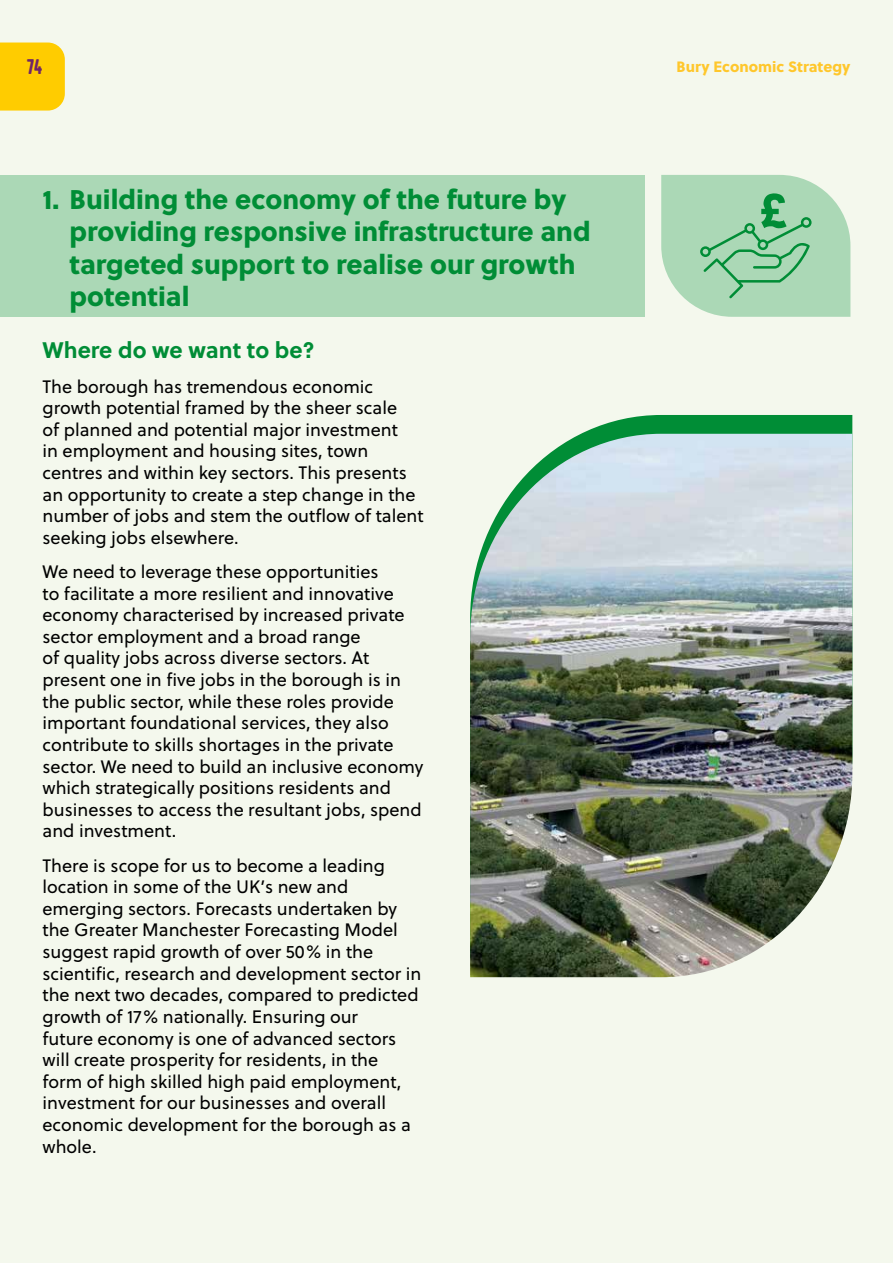
<style>
.page{position:relative;width:893px;height:1263px;background:#f4f8ed}
.page>*{position:absolute;margin:0;border:0;box-sizing:border-box;transform-origin:0 0}
.t1{font:27px/32.4px "Soleil Xb";color:#008d36}
.Base{font:700 22.5px "Soleil";color:#008d36}
.Base-2{font:18px/21.6px "Soleil";color:#000}
.t2{font:700 18px "Aptly";color:#702567}
._10_Reg_Left{font:15px "Soleil Xb";color:#ffc72c}
</style>
<div class="page">
<div style="left:0;top:175px;width:644px;height:142px;background:#abd8b6"></div>
<svg style="left:661px;top:175px;width:189px;height:142px;background:#a6d5b2"></svg>
<svg style="left:580px;top:415px;width:272px;height:19px;background:#199849"></svg>
<img style="left:470px;top:434px;width:382px;height:543px">
<div style="left:0;top:43px;width:65px;height:68px;background:#fc0"></div>
<p class="t2" style="left:27px;top:56px;width:17px">74</p>
<p class="_10_Reg_Left" style="left:676px;top:55px;width:176px">Bury Economic Strategy</p>
<p class="t1" style="left:70px;top:182px;width:523px;text-indent:-27px">1. Building the economy of the future by providing responsive infrastructure and targeted support to realise our growth potential</p>
<p class="Base" style="left:43px;top:333px;width:274px">Where do we want to be?</p>
<p class="Base-2" style="left:43px;top:375px;width:383px">The borough has tremendous economic growth potential framed by the sheer scale<br>of planned and potential major investment<br>in employment and housing sites, town centres and within key sectors. This presents an opportunity to create a step change in the number of jobs and stem the outflow of talent seeking jobs elsewhere.</p>
<p class="Base-2" style="left:43px;top:560px;width:383px">We need to leverage these opportunities<br>to facilitate a more resilient and innovative economy characterised by increased private sector employment and a broad range<br>of quality jobs across diverse sectors. At present one in five jobs in the borough is in the public sector, while these roles provide important foundational services, they also contribute to skills shortages in the private sector. We need to build an inclusive economy which strategically positions residents and businesses to access the resultant jobs, spend and investment.</p>
<p class="Base-2" style="left:43px;top:854px;width:380px">There is scope for us to become a leading location in some of the UK’s new and emerging sectors. Forecasts undertaken by the Greater Manchester Forecasting Model suggest rapid growth of over 50% in the scientific, research and development sector in the next two decades, compared to predicted growth of 17% nationally. Ensuring our<br>future economy is one of advanced sectors will create prosperity for residents, in the form of high skilled high paid employment, investment for our businesses and overall economic development for the borough as a whole.</p>
</div>
